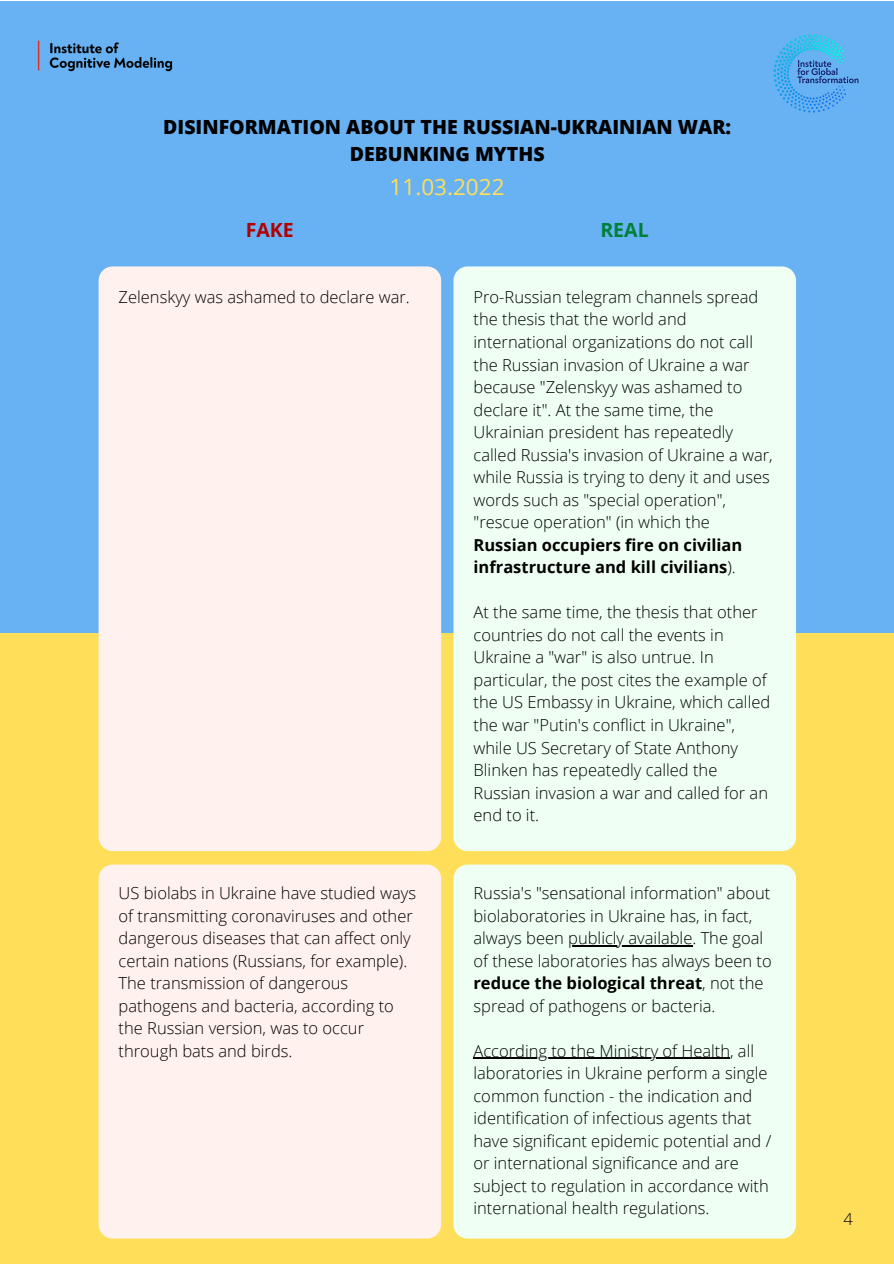
<style>
.page{position:relative;width:894px;height:1264px;background:#fff}
.page>*{position:absolute;margin:0;border:0;box-sizing:border-box;transform-origin:0 0}
.t1{font:22.5px "Open Sans";color:#ffde59}
.t2{font:800 19.5px "Open Sans";color:#000}
.t3{font:700 19.5px "Open Sans";color:#b20000}
.t4{font:700 19.5px "Open Sans";color:#008037}
.t5{font:300 16.5px/22.5px "Open Sans";color:#000}
.s1{font-weight:700}
</style>
<div class="page">
<div style="left:0;top:632px;width:893px;height:631px;background:#ffde59"></div>
<div style="left:0;top:1px;width:893px;height:632px;background:#68b2f4"></div>
<img style="left:37px;top:40px;width:136px;height:32px">
<img style="left:773px;top:34px;width:86px;height:79px">
<div style="left:99px;top:266px;width:342px;height:585px;background:#fff1ee;border-radius:14px"></div>
<div style="left:453px;top:266px;width:342px;height:585px;background:#effff3;border-radius:14px"></div>
<div style="left:99px;top:864px;width:342px;height:374px;background:#fff1ee;border-radius:14px"></div>
<div style="left:453px;top:864px;width:342px;height:374px;background:#effff3;border-radius:14px"></div>
<hr style="left:568px;top:945px;width:124px;height:1px;background:#000">
<hr style="left:473px;top:1057px;width:257px;height:1px;background:#000">
<p class="t2" style="left:163px;top:113px;width:569px">DISINFORMATION ABOUT THE RUSSIAN-UKRAINIAN WAR:</p>
<p class="t2" style="left:349px;top:140px;width:196px">DEBUNKING MYTHS</p>
<p class="t1" style="left:389px;top:170px;width:116px">11.03.2022</p>
<p class="t3" style="left:246px;top:216px;width:50px">FAKE</p>
<p class="t4" style="left:600px;top:216px;width:50px">REAL</p>
<p class="t5" style="left:119px;top:285px;width:292px">Zelenskyy was ashamed to declare war.</p>
<p class="t5" style="left:473px;top:285px;width:301px">Pro-Russian telegram channels spread the thesis that the world and international organizations do not call the Russian invasion of Ukraine a war because "Zelenskyy was ashamed to declare it". At the same time, the Ukrainian president has repeatedly called Russia's invasion of Ukraine a war, while Russia is trying to deny it and uses words such as "special operation", "rescue operation" (in which the <span class="s1">Russian occupiers fire on civilian infrastructure and kill civilians</span>).</p>
<p class="t5" style="left:473px;top:600px;width:298px">At the same time, the thesis that other countries do not call the events in Ukraine a "war" is also untrue. In particular, the post cites the example of the US Embassy in Ukraine, which called the war "Putin's conflict in Ukraine", while US Secretary of State Anthony Blinken has repeatedly called the Russian invasion a war and called for an end to it.</p>
<p class="t5" style="left:119px;top:881px;width:299px">US biolabs in Ukraine have studied ways of transmitting coronaviruses and other dangerous diseases that can affect only certain nations (Russians, for example).<br>The transmission of dangerous pathogens and bacteria, according to the Russian version, was to occur through bats and birds.</p>
<p class="t5" style="left:473px;top:881px;width:300px">Russia's "sensational information" about biolaboratories in Ukraine has, in fact, always been publicly available. The goal of these laboratories has always been to <span class="s1">reduce the biological threat</span>, not the spread of pathogens or bacteria.</p>
<p class="t5" style="left:473px;top:1039px;width:299px">According to the Ministry of Health, all laboratories in Ukraine perform a single common function - the indication and identification of infectious agents that have significant epidemic potential and / or international significance and are subject to regulation in accordance with international health regulations.</p>
<p class="t5" style="left:843px;top:1207px;width:11px">4</p>
</div>
